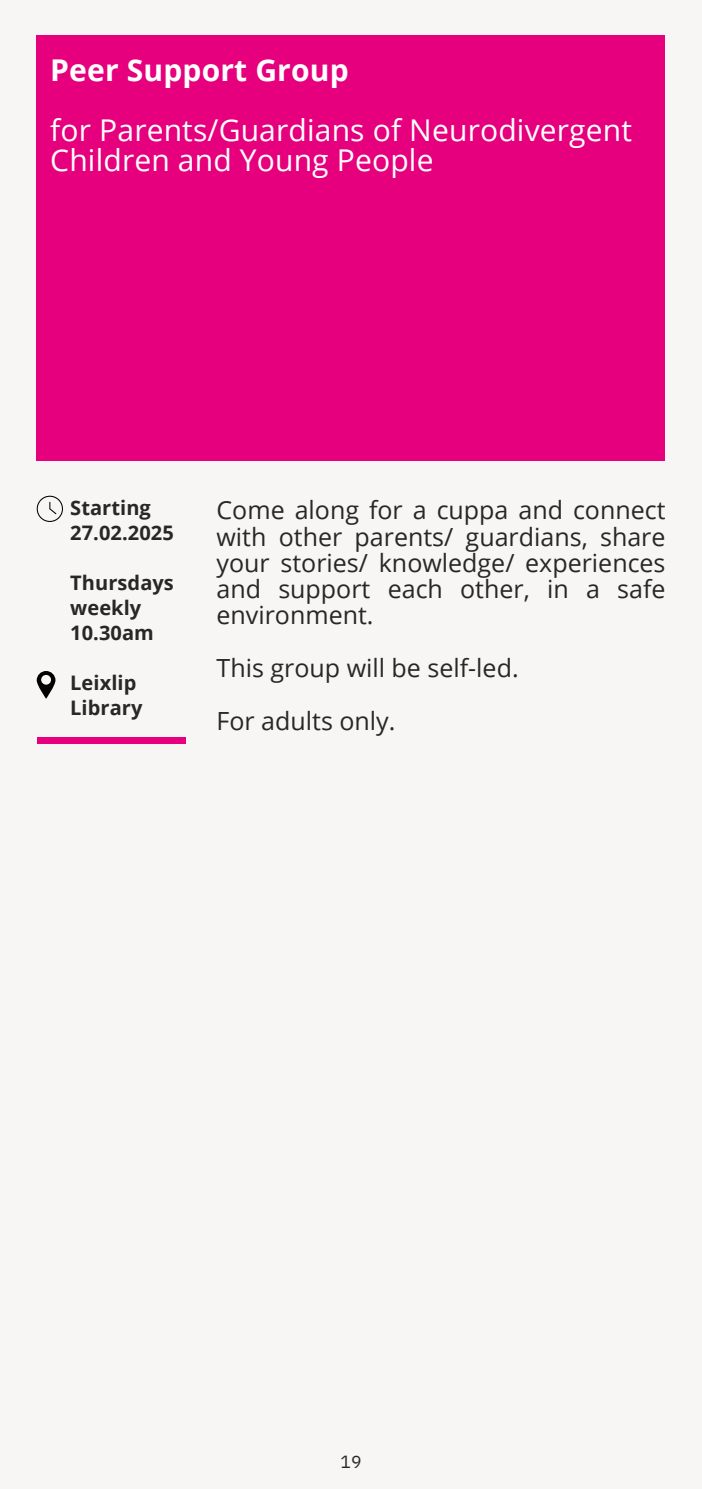
<style>
.page{position:relative;width:702px;height:1489px;background:#fff}
.page>*{position:absolute;margin:0;border:0;box-sizing:border-box;transform-origin:0 0}
.t1{font:30px/30px "Open Sans";letter-spacing:.005em;color:#fff}
.t2{font:700 30px "Open Sans";letter-spacing:.005em;color:#fff}
.t3{font:25px/26.2px "Open Sans";color:#272727;text-align:justify}
.t4{font:700 20px/25px "Open Sans";letter-spacing:.005em;color:#272727}
.t5{font:17.5px "IBM Plex Sans";color:#272727}
</style>
<div class="page">
<div style="left:0;top:0;width:701px;height:1489px;background:#f7f6f5"></div>
<div style="left:37px;top:738px;width:148px;height:6px;background:#e6007d"></div>
<div style="left:37px;top:35px;width:628px;height:426px;background:#e6007d"></div>
<svg style="left:37px;top:496px;width:26px;height:26px"></svg>
<svg style="left:37px;top:671px;width:18px;height:28px"></svg>
<h3 class="t2" style="left:50px;top:49px;width:300px">Peer Support Group</h3>
<h3 class="t1" style="left:50px;top:114px;width:583px">for Parents/Guardians of Neurodivergent<br>Children and Young People</h3>
<h1 class="t4" style="left:70px;top:495px;width:82px">Starting</h1>
<h2 class="t4" style="left:70px;top:520px;width:105px">27.02.2025</h2>
<p class="t4" style="left:70px;top:570px;width:105px">Thursdays weekly</p>
<p class="t4" style="left:70px;top:620px;width:85px">10.30am</p>
<p class="t4" style="left:70px;top:670px;width:68px">Leixlip</p>
<p class="t4" style="left:70px;top:695px;width:74px">Library</p>
<p class="t3" style="left:216px;top:497px;width:450px">Come along for a cuppa and connect with other parents/ guardians, share your stories/ knowledge/ experiences and support each other, in a safe environment.</p>
<p class="t3" style="left:216px;top:654px;width:303px">This group will be self-led.</p>
<p class="t3" style="left:216px;top:707px;width:180px">For adults only.</p>
<p class="t5" style="left:340px;top:1450px;width:22px">19</p>
</div>
